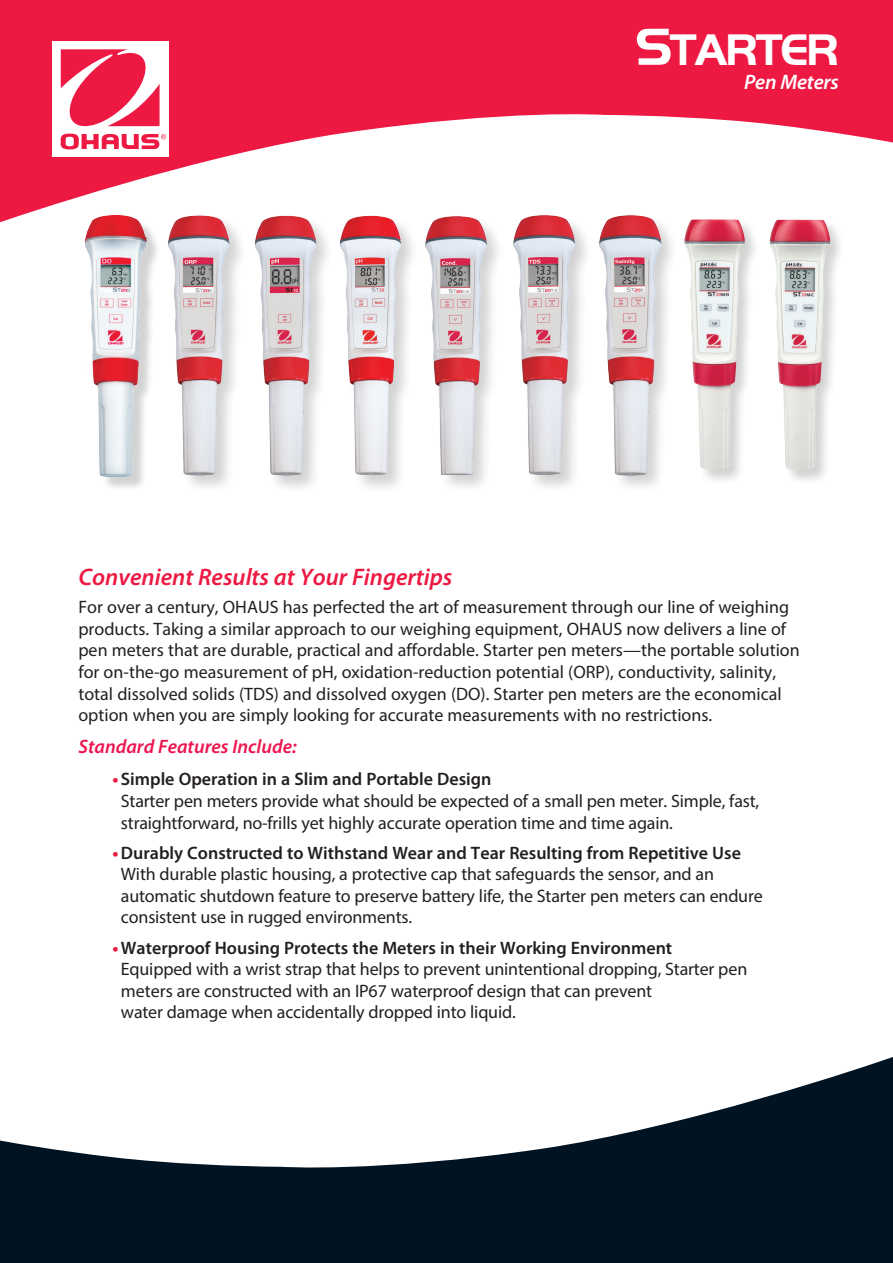
<style>
.page{position:relative;width:893px;height:1263px;background:#fff}
.page>*{position:absolute;margin:0;border:0;box-sizing:border-box;transform-origin:0 0}
.Cover_Product_Name{font:700 45.9px "Handel Got D";letter-spacing:-.05em;color:#fff}
.Cover_Headline_Text{font:italic 600 24px "Myriad Pro";color:#ed1943}
.Cover_Product_Sub_Ti{font:italic 600 21px "Myriad Pro";letter-spacing:-.01em;color:#fff}
.Cover_Standard_Featu{font:italic 600 19.5px "Myriad Pro";color:#ed154e}
.Cover_Copy_Text{font:18px/21.6px "Myriad Pro";letter-spacing:-.01em;color:#231f20}
.s1{font-size:54px}
.s2{font-weight:700;color:#ed1943}
.s3{font-weight:600}
</style>
<div class="page">
<svg style="left:0;top:0;width:893px;height:223px;fill:#ed1943"></svg>
<div style="left:53px;top:41px;width:116px;height:116px;background:#fff"></div>
<svg style="left:61px;top:49px;width:105px;height:100px"></svg>
<svg style="left:0;top:1057px;width:893px;height:206px;fill:#001322"></svg>
<div style="left:339px;top:214px;width:81px;height:280px;background:#231f20;opacity:.2"></div>
<img style="left:340px;top:216px;width:61px;height:259px">
<div style="left:512px;top:214px;width:81px;height:280px;background:#231f20;opacity:.2"></div>
<img style="left:497px;top:200px;width:92px;height:278px">
<img style="left:252px;top:201px;width:86px;height:287px">
<img style="left:161px;top:201px;width:91px;height:286px">
<div style="left:425px;top:215px;width:80px;height:279px;background:#231f20;opacity:.2"></div>
<img style="left:423px;top:201px;width:74px;height:274px">
<div style="left:599px;top:214px;width:80px;height:279px;background:#fff"></div>
<img style="left:598px;top:205px;width:70px;height:276px">
<div style="left:88px;top:218px;width:74px;height:273px;background:#231f20;opacity:.2"></div>
<img style="left:78px;top:212px;width:82px;height:272px">
<div style="left:683px;top:219px;width:77px;height:266px;background:#231f20;opacity:.2"></div>
<img style="left:684px;top:219px;width:61px;height:251px">
<div style="left:769px;top:219px;width:76px;height:266px;background:#231f20;opacity:.2"></div>
<img style="left:769px;top:220px;width:61px;height:251px">
<p class="Cover_Product_Name" style="left:635px;top:24px;width:205px"><span class="s1">S</span>TARTER</p>
<p class="Cover_Product_Sub_Ti" style="left:744px;top:68px;width:96px">Pen Meters</p>
<p class="Cover_Headline_Text" style="left:78px;top:562px;width:376px">Convenient Results at Your Fingertips</p>
<p class="Cover_Copy_Text" style="left:78px;top:596px;width:723px">For over a century, OHAUS has perfected the art of measurement through our line of weighing products. Taking a similar approach to our weighing equipment, OHAUS now delivers a line of pen meters that are durable, practical and affordable. Starter pen meters—the portable solution for on-the-go measurement of pH, oxidation-reduction potential (ORP), conductivity, salinity, total dissolved solids (TDS) and dissolved oxygen (DO). Starter pen meters are the economical option when you are simply looking for accurate measurements with no restrictions.</p>
<p class="Cover_Standard_Featu" style="left:78px;top:734px;width:220px">Standard Features Include:</p>
<p class="Cover_Copy_Text" style="left:121px;top:768px;width:640px;text-indent:-9px"><span class="s2">•</span> <span class="s3">Simple Operation in a Slim and Portable Design<br></span>Starter pen meters provide what should be expected of a small pen meter. Simple, fast, straightforward, no-frills yet highly accurate operation time and time again.</p>
<p class="Cover_Copy_Text" style="left:121px;top:841px;width:643px;text-indent:-9px"><span class="s2">•</span><span class="s3">Durably Constructed to Withstand Wear and Tear Resulting from Repetitive Use </span>With durable plastic housing, a protective cap that safeguards the sensor, and an automatic shutdown feature to preserve battery life, the Starter pen meters can endure consistent use in rugged environments.</p>
<p class="Cover_Copy_Text" style="left:121px;top:936px;width:628px;text-indent:-9px"><span class="s2">•</span><span class="s3">Waterproof Housing Protects the Meters in their Working Environment </span>Equipped with a wrist strap that helps to prevent unintentional dropping, Starter pen meters are constructed with an IP67 waterproof design that can prevent<br>water damage when accidentally dropped into liquid.</p>
</div>
